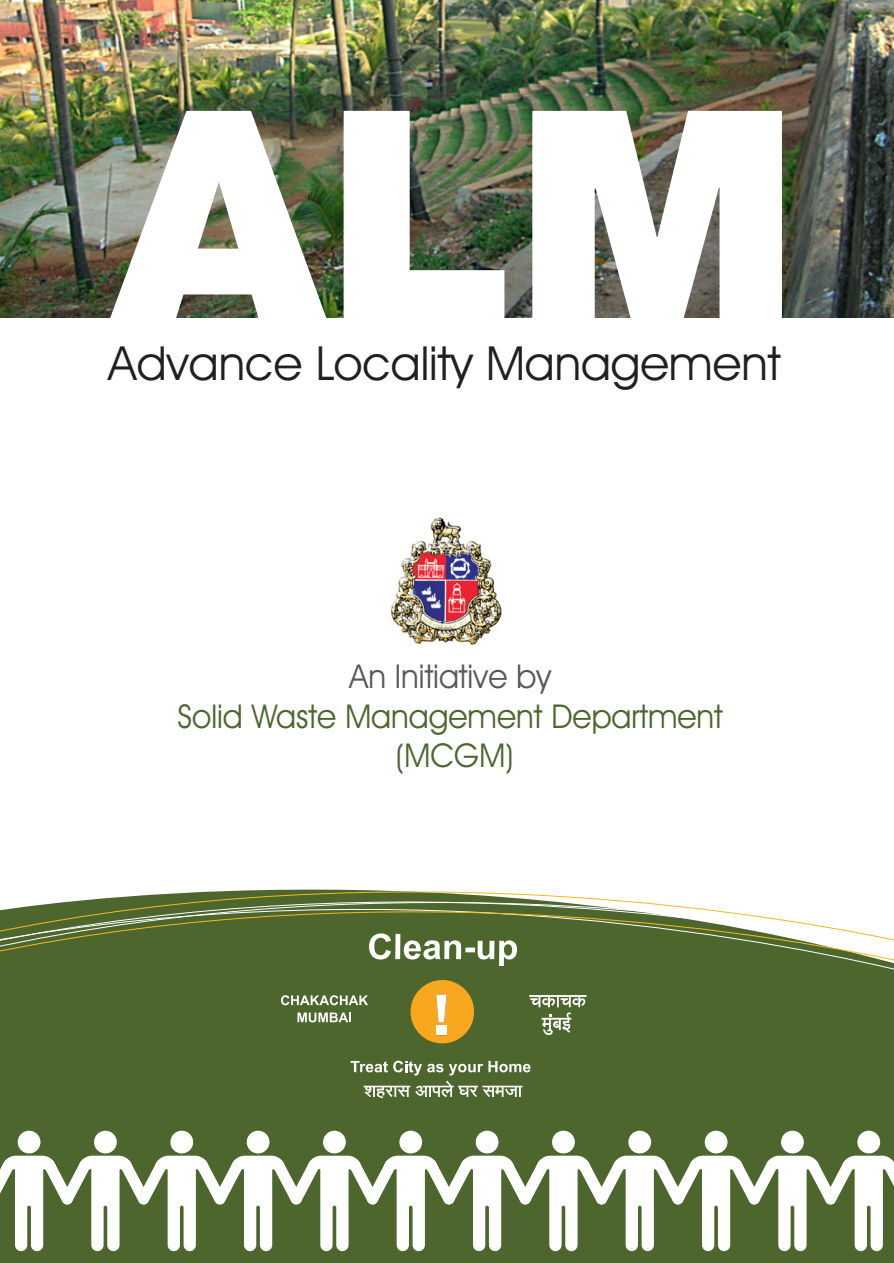
<style>
.page{position:relative;width:894px;height:1263px;background:#fff}
.page>*{position:absolute;margin:0;border:0;box-sizing:border-box;transform-origin:0 0}
.t1{font:700 300px "Helvetica Neue LT Com 95 Blk";color:#fff}
.t2{font:47.25px "Avant Garde Bk BT";color:#231f20}
.t3{font:33px/39.6px "Avant Garde Bk BT";color:#4d662e;text-align:center;scale:.96 1}
.t4{font:33px "Avant Garde Bk BT";color:#57585a;scale:.96 1}
</style>
<div class="page">
<img style="left:0;top:0;width:894px;height:317px">
<div style="left:0;top:975px;width:894px;height:28px;background:#4d662e"></div>
<div style="left:0;top:965px;width:894px;height:10px;background:#4d662e"></div>
<svg style="left:0;top:889px;width:894px;height:76px"></svg>
<div style="left:0;top:1003px;width:894px;height:260px;background:#4d662e"></div>
<img style="left:390px;top:517px;width:111px;height:129px">
<svg style="left:478px;top:940px;width:39px;height:26px"></svg>
<hr style="left:465px;top:948px;width:10px;height:4px;background:#fff">
<svg style="left:369px;top:933px;width:22px;height:27px"></svg>
<div style="left:395px;top:934px;width:5px;height:25px;background:#fff"></div>
<svg style="left:404px;top:940px;width:57px;height:20px"></svg>
<svg style="left:411px;top:980px;width:63px;height:63px;background:#d5a033"></svg>
<svg style="left:529px;top:995px;width:58px;height:40px"></svg>
<svg style="left:281px;top:995px;width:87px;height:10px"></svg>
<svg style="left:297px;top:1013px;width:54px;height:9px"></svg>
<svg style="left:351px;top:1061px;width:180px;height:37px"></svg>
<div style="left:18px;top:1131px;width:22px;height:22px;background:#fff;border-radius:50%"></div>
<div style="left:94px;top:1131px;width:23px;height:22px;background:#fff;border-radius:50%"></div>
<div style="left:170px;top:1131px;width:23px;height:22px;background:#fff;border-radius:50%"></div>
<div style="left:247px;top:1131px;width:22px;height:22px;background:#fff;border-radius:50%"></div>
<div style="left:323px;top:1131px;width:23px;height:22px;background:#fff;border-radius:50%"></div>
<div style="left:399px;top:1131px;width:23px;height:22px;background:#fff;border-radius:50%"></div>
<div style="left:476px;top:1131px;width:22px;height:22px;background:#fff;border-radius:50%"></div>
<div style="left:552px;top:1131px;width:23px;height:22px;background:#fff;border-radius:50%"></div>
<div style="left:628px;top:1131px;width:23px;height:22px;background:#fff;border-radius:50%"></div>
<div style="left:705px;top:1131px;width:22px;height:22px;background:#fff;border-radius:50%"></div>
<div style="left:781px;top:1131px;width:23px;height:22px;background:#fff;border-radius:50%"></div>
<div style="left:857px;top:1131px;width:23px;height:22px;background:#fff;border-radius:50%"></div>
<svg style="left:0;top:1156px;width:894px;height:95px"></svg>
<h1 class="t1" style="left:110px;top:111px;width:690px">ALM</h1>
<h2 class="t2" style="left:108px;top:344px;width:674px">Advance Locality Management</h2>
<p class="t4" style="left:350px;top:663px;width:211px">An Initiative by</p>
<p class="t3" style="left:178px;top:699px;width:570px">Solid Waste Management Department (MCGM)</p>
</div>
